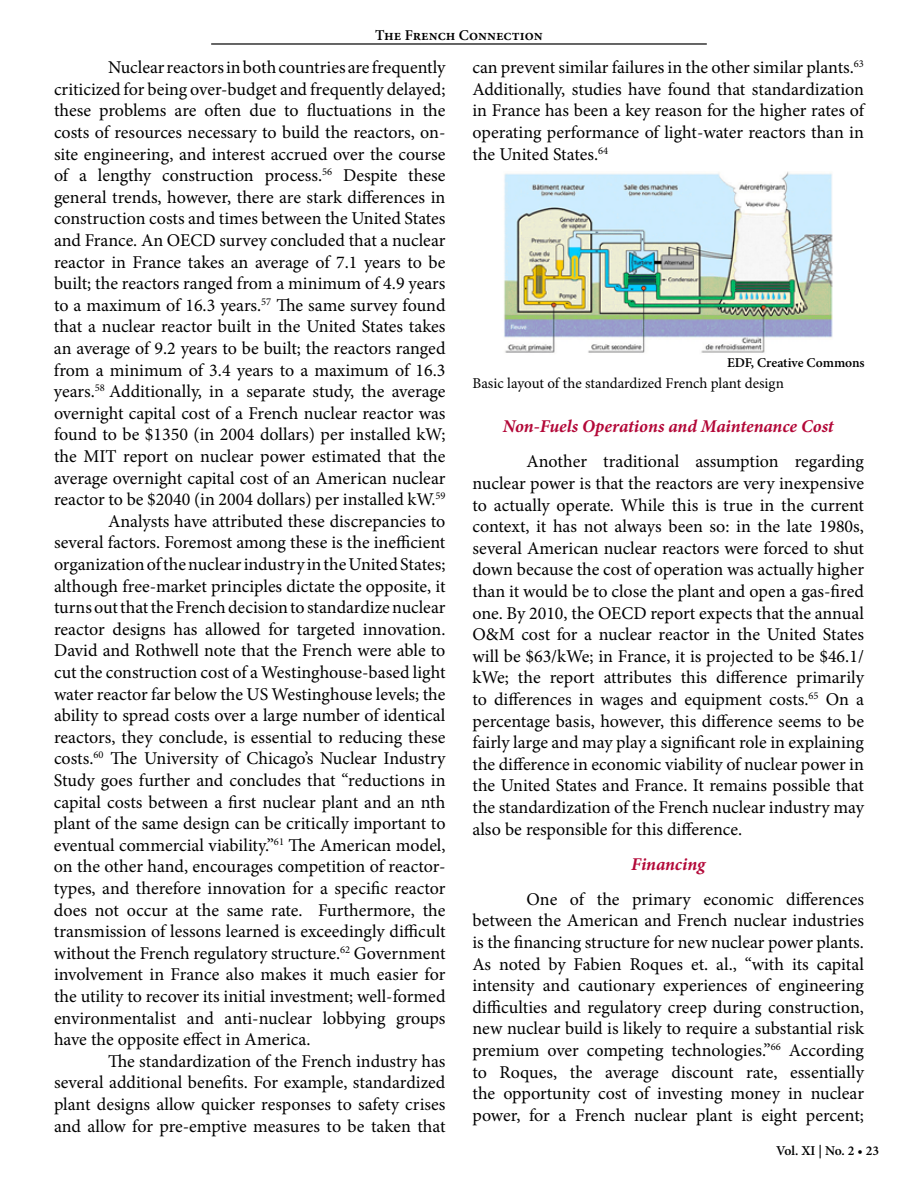
<style>
.page{position:relative;width:918px;height:1188px;background:#fff}
.page>*{position:absolute;margin:0;border:0;box-sizing:border-box;transform-origin:0 0}
.t1{font:18px/21.6px "Minion Pro";letter-spacing:-.01em;color:#000;text-align:justify}
.t2{font:italic 700 18px "Minion Pro";letter-spacing:-.005em;color:#b30838}
.t3{font:15px "Minion Pro";color:#000}
.t4{font:600 15px "Minion Pro";color:#000}
.t5{font:600 13.5px "Minion Pro";color:#000}
</style>
<div class="page">
<hr style="left:211px;top:43px;width:496px;height:2px;background:#000">
<img style="left:504px;top:171px;width:329px;height:182px">
<p class="t4" style="left:375px;top:25px;width:169px">The French Connection</p>
<p class="t1" style="left:108px;top:57px;width:339px">Nuclear reactors in both countries are frequently</p>
<p class="t1" style="left:54px;top:78px;width:393px">criticized for being over-budget and frequently delayed;</p>
<p class="t1" style="left:54px;top:100px;width:393px">these problems are often due to fluctuations in the</p>
<p class="t1" style="left:54px;top:122px;width:393px">costs of resources necessary to build the reactors, on-</p>
<p class="t1" style="left:54px;top:143px;width:393px">site engineering, and interest accrued over the course</p>
<p class="t1" style="left:54px;top:165px;width:393px">of a lengthy construction process.<sup>56</sup> Despite these</p>
<p class="t1" style="left:54px;top:186px;width:393px">general trends, however, there are stark differences in</p>
<p class="t1" style="left:54px;top:208px;width:393px">construction costs and times between the United States</p>
<p class="t1" style="left:54px;top:230px;width:393px">and France. An OECD survey concluded that a nuclear</p>
<p class="t1" style="left:54px;top:251px;width:393px">reactor in France takes an average of 7.1 years to be</p>
<p class="t1" style="left:54px;top:273px;width:393px">built; the reactors ranged from a minimum of 4.9 years</p>
<p class="t1" style="left:54px;top:294px;width:393px">to a maximum of 16.3 years.<sup>57</sup> The same survey found</p>
<p class="t1" style="left:54px;top:316px;width:393px">that a nuclear reactor built in the United States takes</p>
<p class="t1" style="left:54px;top:338px;width:393px">an average of 9.2 years to be built; the reactors ranged</p>
<p class="t1" style="left:54px;top:359px;width:393px">from a minimum of 3.4 years to a maximum of 16.3</p>
<p class="t1" style="left:54px;top:381px;width:393px">years.<sup>58</sup> Additionally, in a separate study, the average</p>
<p class="t1" style="left:54px;top:402px;width:393px">overnight capital cost of a French nuclear reactor was</p>
<p class="t1" style="left:54px;top:424px;width:393px">found to be $1350 (in 2004 dollars) per installed kW;</p>
<p class="t1" style="left:54px;top:446px;width:393px">the MIT report on nuclear power estimated that the</p>
<p class="t1" style="left:54px;top:467px;width:393px">average overnight capital cost of an American nuclear</p>
<p class="t1" style="left:54px;top:489px;width:393px">reactor to be $2040 (in 2004 dollars) per installed kW.<sup>59</sup></p>
<p class="t1" style="left:108px;top:510px;width:339px">Analysts have attributed these discrepancies to</p>
<p class="t1" style="left:54px;top:532px;width:393px">several factors. Foremost among these is the inefficient</p>
<p class="t1" style="left:54px;top:554px;width:393px">organization of the nuclear industry in the United States;</p>
<p class="t1" style="left:54px;top:575px;width:393px">although free-market principles dictate the opposite, it</p>
<p class="t1" style="left:54px;top:597px;width:393px">turns out that the French decision to standardize nuclear</p>
<p class="t1" style="left:54px;top:618px;width:393px">reactor designs has allowed for targeted innovation.</p>
<p class="t1" style="left:54px;top:640px;width:393px">David and Rothwell note that the French were able to</p>
<p class="t1" style="left:54px;top:662px;width:393px">cut the construction cost of a Westinghouse-based light</p>
<p class="t1" style="left:54px;top:683px;width:393px">water reactor far below the US Westinghouse levels; the</p>
<p class="t1" style="left:54px;top:705px;width:393px">ability to spread costs over a large number of identical</p>
<p class="t1" style="left:54px;top:726px;width:393px">reactors, they conclude, is essential to reducing these</p>
<p class="t1" style="left:54px;top:748px;width:393px">costs.<sup>60</sup> The University of Chicago’s Nuclear Industry</p>
<p class="t1" style="left:54px;top:770px;width:393px">Study goes further and concludes that “reductions in</p>
<p class="t1" style="left:54px;top:791px;width:393px">capital costs between a first nuclear plant and an nth</p>
<p class="t1" style="left:54px;top:813px;width:393px">plant of the same design can be critically important to</p>
<p class="t1" style="left:54px;top:834px;width:393px">eventual commercial viability.”<sup>61</sup> The American model,</p>
<p class="t1" style="left:54px;top:856px;width:393px">on the other hand, encourages competition of reactor-</p>
<p class="t1" style="left:54px;top:878px;width:393px">types, and therefore innovation for a specific reactor</p>
<p class="t1" style="left:54px;top:899px;width:393px">does not occur at the same rate. Furthermore, the</p>
<p class="t1" style="left:54px;top:921px;width:393px">transmission of lessons learned is exceedingly difficult</p>
<p class="t1" style="left:54px;top:942px;width:393px">without the French regulatory structure.<sup>62</sup> Government</p>
<p class="t1" style="left:54px;top:964px;width:393px">involvement in France also makes it much easier for</p>
<p class="t1" style="left:54px;top:986px;width:393px">the utility to recover its initial investment; well-formed</p>
<p class="t1" style="left:54px;top:1007px;width:393px">environmentalist and anti-nuclear lobbying groups</p>
<p class="t1" style="left:54px;top:1029px;width:258px">have the opposite effect in America.</p>
<p class="t1" style="left:108px;top:1050px;width:339px">The standardization of the French industry has</p>
<p class="t1" style="left:54px;top:1072px;width:393px">several additional benefits. For example, standardized</p>
<p class="t1" style="left:54px;top:1094px;width:393px">plant designs allow quicker responses to safety crises</p>
<p class="t1" style="left:54px;top:1115px;width:393px">and allow for pre-emptive measures to be taken that</p>
<p class="t1" style="left:472px;top:57px;width:395px">can prevent similar failures in the other similar plants.<sup>63<br></sup>Additionally, studies have found that standardization in France has been a key reason for the higher rates of operating performance of light-water reactors than in the United States.<sup>64</sup></p>
<p class="t5" style="left:727px;top:353px;width:139px">EDF, Creative Commons</p>
<p class="t3" style="left:472px;top:373px;width:313px">Basic layout of the standardized French plant design</p>
<p class="t2" style="left:503px;top:414px;width:332px">Non-Fuels Operations and Maintenance Cost</p>
<p class="t1" style="left:472px;top:451px;width:393px;text-indent:54px">Another traditional assumption regarding nuclear power is that the reactors are very inexpensive to actually operate. While this is true in the current context, it has not always been so: in the late 1980s, several American nuclear reactors were forced to shut down because the cost of operation was actually higher than it would be to close the plant and open a gas-fired one. By 2010, the OECD report expects that the annual O&amp;M cost for a nuclear reactor in the United States will be $63/kWe; in France, it is projected to be $46.1/ kWe; the report attributes this difference primarily to differences in wages and equipment costs.<sup>65</sup> On a percentage basis, however, this difference seems to be fairly large and may play a significant role in explaining the difference in economic viability of nuclear power in the United States and France. It remains possible that the standardization of the French nuclear industry may also be responsible for this difference.</p>
<p class="t2" style="left:631px;top:851px;width:75px">Financing</p>
<p class="t1" style="left:472px;top:888px;width:393px;text-indent:54px">One of the primary economic differences between the American and French nuclear industries is the financing structure for new nuclear power plants.<br>As noted by Fabien Roques et. al., “with its capital intensity and cautionary experiences of engineering difficulties and regulatory creep during construction, new nuclear build is likely to require a substantial risk premium over competing technologies.”<sup>66</sup> According to Roques, the average discount rate, essentially the opportunity cost of investing money in nuclear power, for a French nuclear plant is eight percent;</p>
<p class="t5" style="left:776px;top:1141px;width:104px">Vol. XI | No. 2 • 23</p>
</div>
